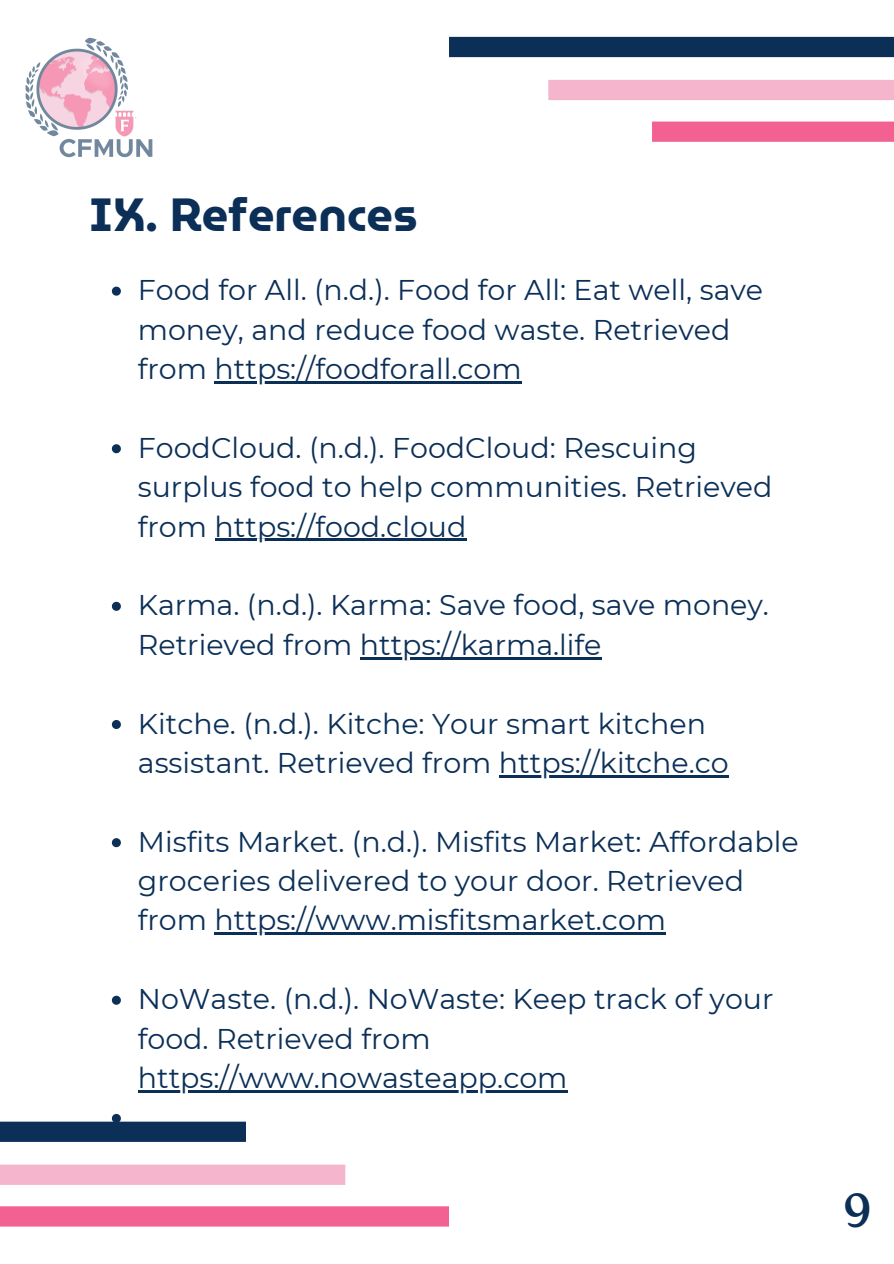
<style>
.page{position:relative;width:894px;height:1264px;background:#fff}
.page>*{position:absolute;margin:0;border:0;box-sizing:border-box;transform-origin:0 0}
.t1{font:47.85px "Roca One";color:#0b2f57}
.t2{font:700 46.5px "Museo Moderno";color:#0b2f57}
.t3{font:28.5px/39.3px "Montserrat";color:#0b2f57}
</style>
<div class="page">
<img style="left:25px;top:37px;width:128px;height:121px">
<svg style="left:112px;top:287px;width:9px;height:9px"></svg>
<hr style="left:214px;top:381px;width:307px;height:2px;background:#0b2f57">
<svg style="left:112px;top:444px;width:9px;height:9px"></svg>
<hr style="left:214px;top:539px;width:252px;height:2px;background:#0b2f57">
<svg style="left:112px;top:602px;width:9px;height:9px"></svg>
<hr style="left:360px;top:657px;width:241px;height:2px;background:#0b2f57">
<svg style="left:112px;top:720px;width:9px;height:9px"></svg>
<hr style="left:499px;top:775px;width:229px;height:2px;background:#0b2f57">
<svg style="left:112px;top:838px;width:9px;height:9px"></svg>
<hr style="left:214px;top:932px;width:452px;height:3px;background:#0b2f57">
<svg style="left:112px;top:995px;width:9px;height:9px"></svg>
<hr style="left:138px;top:1090px;width:429px;height:2px;background:#0b2f57">
<svg style="left:112px;top:1113px;width:9px;height:8px"></svg>
<div style="left:449px;top:37px;width:444px;height:20px;background:#0b2f57"></div>
<div style="left:548px;top:80px;width:345px;height:20px;background:#f4b5cd"></div>
<div style="left:651px;top:121px;width:242px;height:21px;background:#f26191"></div>
<div style="left:0;top:1121px;width:246px;height:20px;background:#0b2f57"></div>
<div style="left:0;top:1164px;width:345px;height:20px;background:#f4b5cd"></div>
<div style="left:0;top:1206px;width:449px;height:20px;background:#f26191"></div>
<p class="t2" style="left:89px;top:178px;width:330px">IX. References</p>
<p class="t3" style="left:138px;top:270px;width:626px">Food for All. (n.d.). Food for All: Eat well, save money, and reduce food waste. Retrieved from https://foodforall.com</p>
<p class="t3" style="left:138px;top:428px;width:636px">FoodCloud. (n.d.). FoodCloud: Rescuing surplus food to help communities. Retrieved from https://food.cloud</p>
<h1 class="t3" style="left:138px;top:585px;width:632px">Karma. (n.d.). Karma: Save food, save money.<br>Retrieved from https://karma.life</h1>
<p class="t3" style="left:138px;top:703px;width:592px">Kitche. (n.d.). Kitche: Your smart kitchen assistant. Retrieved from https://kitche.co</p>
<p class="t3" style="left:138px;top:821px;width:662px">Misfits Market. (n.d.). Misfits Market: Affordable groceries delivered to your door. Retrieved</p>
<p class="t3" style="left:138px;top:900px;width:529px">from https://www.misfitsmarket.com</p>
<p class="t3" style="left:138px;top:979px;width:637px">NoWaste. (n.d.). NoWaste: Keep track of your food. Retrieved from</p>
<p class="t3" style="left:138px;top:1058px;width:431px">https://www.nowasteapp.com</p>
<p class="t1" style="left:842px;top:1182px;width:30px">9</p>
</div>
